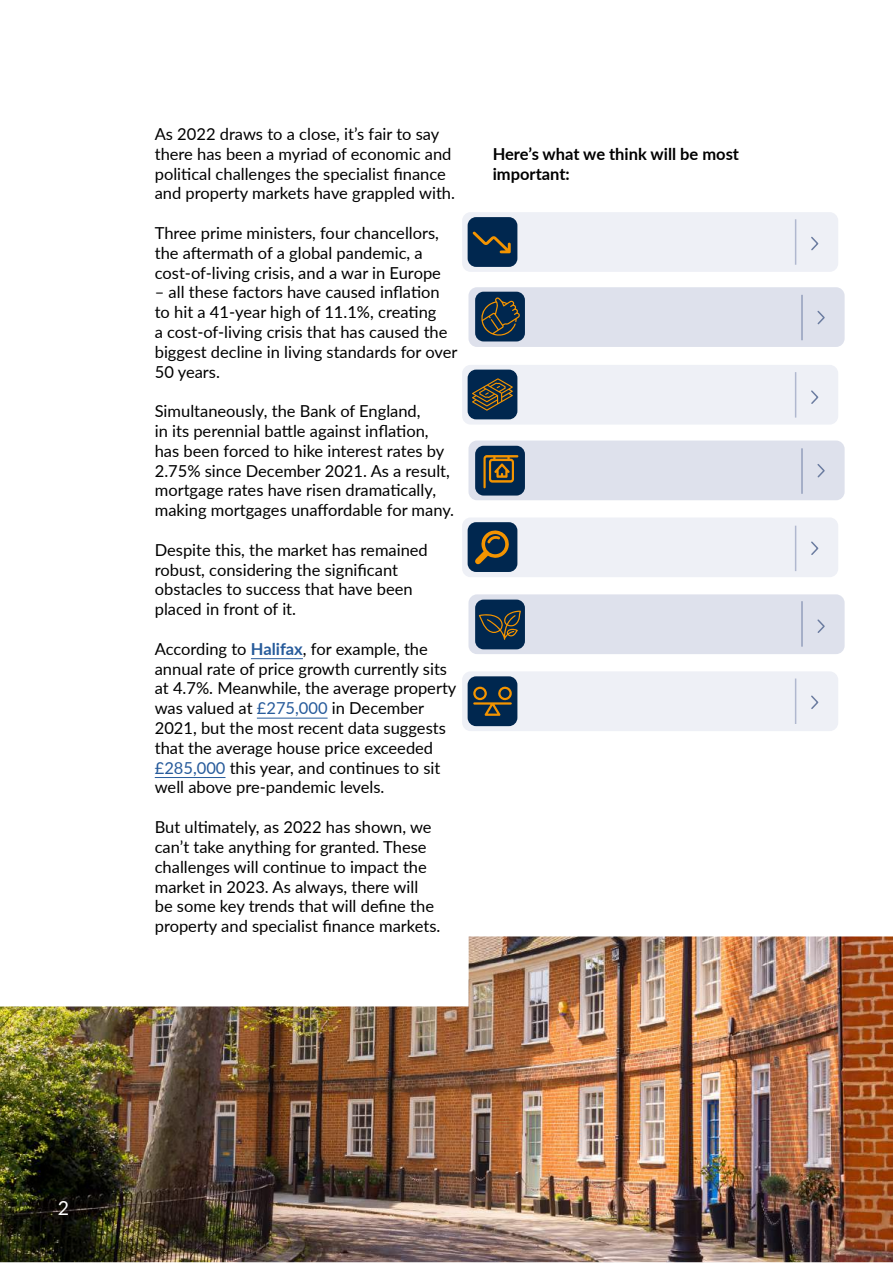
<style>
.page{position:relative;width:893px;height:1263px;background:#fff}
.page>*{position:absolute;margin:0;border:0;box-sizing:border-box;transform-origin:0 0}
.t1{font:19.5px "Lato";color:#fff}
.t2{font:16.5px/19.8px "Lato";color:#000}
.t3{font:700 16.5px/19.8px "Lato";color:#000}
.s1{font-weight:700;color:#275b9b}
.s2{color:#275b9b}
</style>
<div class="page">
<img style="left:0;top:936px;width:893px;height:326px">
<hr style="left:251px;top:658px;width:52px;height:1px;background:#275b9b">
<hr style="left:257px;top:718px;width:71px;height:1px;background:#275b9b">
<hr style="left:155px;top:777px;width:71px;height:1px;background:#275b9b">
<div style="left:468px;top:594px;width:377px;height:60px;background:#dee1ec;border-radius:9px"></div>
<div style="left:468px;top:440px;width:377px;height:60px;background:#dee1ec;border-radius:9px"></div>
<div style="left:468px;top:287px;width:377px;height:60px;background:#dee1ec;border-radius:9px"></div>
<div style="left:462px;top:517px;width:376px;height:60px;background:#eef0f6;border-radius:9px"></div>
<div style="left:462px;top:365px;width:376px;height:60px;background:#eef0f6;border-radius:9px"></div>
<div style="left:462px;top:212px;width:376px;height:60px;background:#eef0f6;border-radius:9px"></div>
<div style="left:462px;top:671px;width:376px;height:60px;background:#eef0f6;border-radius:9px"></div>
<div style="left:468px;top:217px;width:49px;height:50px;background:#00274f;border-radius:9px"></div>
<div style="left:468px;top:370px;width:49px;height:49px;background:#00274f;border-radius:9px"></div>
<div style="left:468px;top:522px;width:49px;height:50px;background:#00274f;border-radius:9px"></div>
<div style="left:468px;top:676px;width:49px;height:50px;background:#00274f;border-radius:9px"></div>
<div style="left:475px;top:292px;width:50px;height:49px;background:#00274f;border-radius:9px"></div>
<div style="left:475px;top:446px;width:50px;height:49px;background:#00274f;border-radius:9px"></div>
<div style="left:475px;top:600px;width:50px;height:49px;background:#00274f;border-radius:9px"></div>
<svg style="left:473px;top:231px;width:38px;height:22px"></svg>
<svg style="left:481px;top:297px;width:39px;height:39px"></svg>
<svg style="left:811px;top:236px;width:8px;height:15px"></svg>
<svg style="left:811px;top:390px;width:8px;height:14px"></svg>
<svg style="left:811px;top:541px;width:8px;height:14px"></svg>
<svg style="left:817px;top:310px;width:8px;height:15px"></svg>
<svg style="left:817px;top:464px;width:8px;height:14px"></svg>
<svg style="left:817px;top:619px;width:8px;height:14px"></svg>
<svg style="left:472px;top:378px;width:41px;height:33px"></svg>
<svg style="left:483px;top:455px;width:35px;height:33px"></svg>
<svg style="left:475px;top:530px;width:34px;height:34px"></svg>
<svg style="left:479px;top:610px;width:42px;height:30px"></svg>
<svg style="left:473px;top:686px;width:39px;height:30px"></svg>
<hr style="left:795px;top:219px;width:1px;height:46px;background:#b0b8cf">
<hr style="left:795px;top:372px;width:1px;height:46px;background:#b0b8cf">
<hr style="left:795px;top:526px;width:1px;height:45px;background:#b0b8cf">
<hr style="left:795px;top:678px;width:1px;height:46px;background:#b0b8cf">
<hr style="left:801px;top:295px;width:2px;height:45px;background:#939fbc">
<hr style="left:801px;top:448px;width:2px;height:46px;background:#939fbc">
<hr style="left:801px;top:601px;width:2px;height:46px;background:#939fbc">
<svg style="left:811px;top:695px;width:8px;height:14px"></svg>
<p class="t2" style="left:155px;top:123px;width:302px">As 2022 draws to a close, it’s fair to say there has been a myriad of economic and political challenges the specialist finance and property markets have grappled with.</p>
<p class="t2" style="left:155px;top:222px;width:288px">Three prime ministers, four chancellors, the aftermath of a global pandemic, a cost-of-living crisis, and a war in Europe</p>
<p class="t2" style="left:155px;top:282px;width:304px">– all these factors have caused inflation to hit a 41-year high of 11.1%, creating<br>a cost-of-living crisis that has caused the biggest decline in living standards for over 50 years.</p>
<p class="t2" style="left:155px;top:401px;width:301px">Simultaneously, the Bank of England,<br>in its perennial battle against inflation, has been forced to hike interest rates by 2.75% since December 2021. As a result, mortgage rates have risen dramatically, making mortgages unaffordable for many.</p>
<p class="t2" style="left:155px;top:539px;width:275px">Despite this, the market has remained robust, considering the significant obstacles to success that have been placed in front of it.</p>
<p class="t2" style="left:155px;top:638px;width:303px">According to <span class="s1">Halifax</span>, for example, the annual rate of price growth currently sits at 4.7%. Meanwhile, the average property was valued at <span class="s2">£275,000</span> in December 2021, but the most recent data suggests that the average house price exceeded <span class="s2">£285,000</span> this year, and continues to sit well above pre-pandemic levels.</p>
<p class="t2" style="left:155px;top:816px;width:287px">But ultimately, as 2022 has shown, we can’t take anything for granted. These challenges will continue to impact the market in 2023. As always, there will<br>be some key trends that will define the property and specialist finance markets.</p>
<p class="t3" style="left:493px;top:143px;width:248px">Here’s what we think will be most important:</p>
<p class="t1" style="left:58px;top:1194px;width:13px">2</p>
</div>
